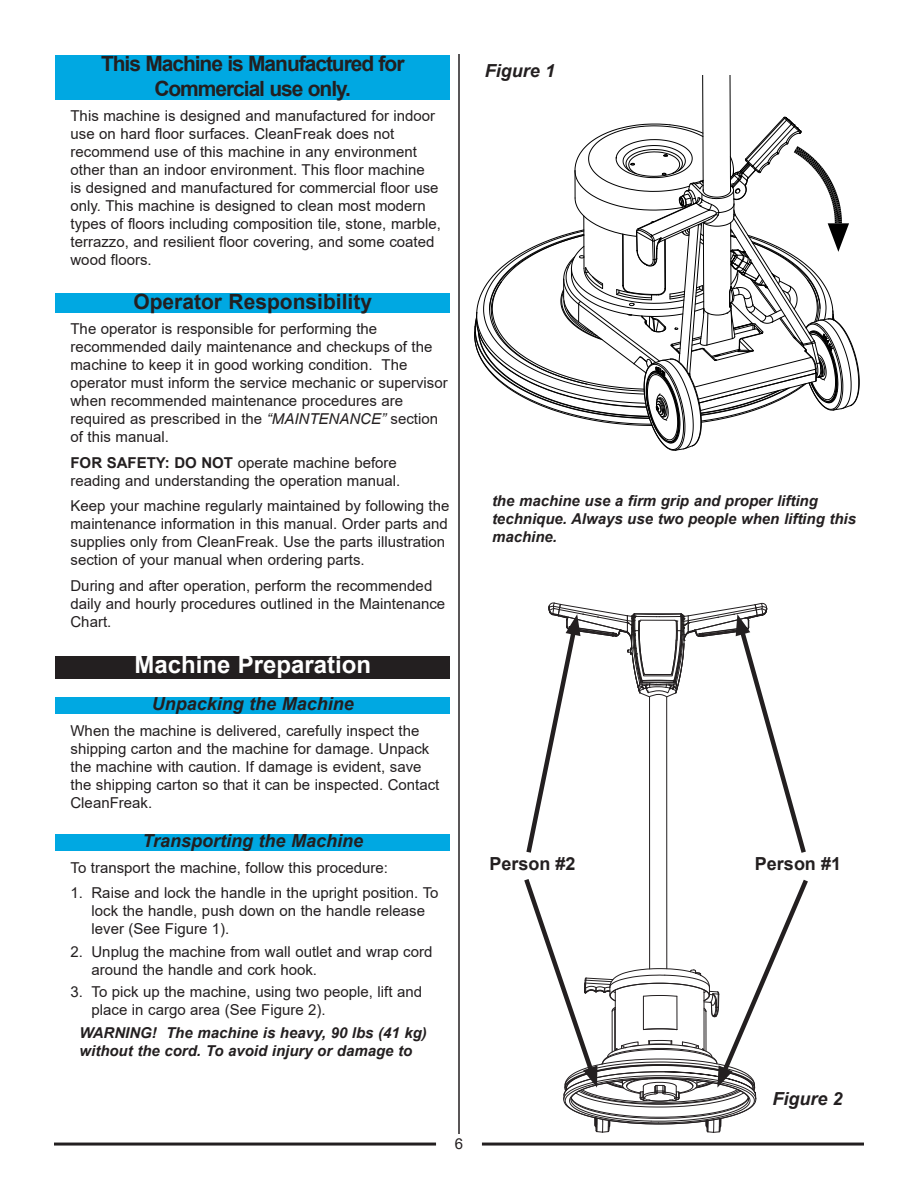
<style>
.page{position:relative;width:918px;height:1188px;background:#fff}
.page>*{position:absolute;margin:0;border:0;box-sizing:border-box;transform-origin:0 0}
.t1{font:700 24px "Arial";color:#fff}
.t2{font:700 21px/25.2px "Arial";letter-spacing:-.05em;color:#231f20;text-align:center}
.t3{font:700 21px "Arial";color:#231f20}
.t4{font:italic 700 18px "Arial";color:#231f20}
.t5{font:700 18px "Arial";color:#231f20}
.t6{font:15px/18px "Arial";color:#231f20}
.t7{font:italic 700 15px/18px "Arial";color:#231f20}
.s1{font-style:italic}
.s2{font-weight:700}
</style>
<div class="page">
<hr style="left:54px;top:1143px;width:382px;height:3px;background:#231f20">
<hr style="left:482px;top:1143px;width:382px;height:3px;background:#231f20">
<div style="left:56px;top:56px;width:394px;height:44px;background:#00a8e2"></div>
<div style="left:56px;top:293px;width:394px;height:20px;background:#00a8e2"></div>
<div style="left:56px;top:656px;width:394px;height:23px;background:#231f20"></div>
<div style="left:56px;top:697px;width:394px;height:17px;background:#00a8e2"></div>
<div style="left:56px;top:834px;width:394px;height:17px;background:#00a8e2"></div>
<hr style="left:458px;top:54px;width:2px;height:1080px;background:#231f20">
<svg style="left:521px;top:602px;width:291px;height:544px"></svg>
<svg style="left:474px;top:75px;width:386px;height:376px"></svg>
<p class="t2" style="left:101px;top:51px;width:305px">This Machine is Manufactured for<br>Commercial use only.</p>
<p class="t6" style="left:70px;top:107px;width:372px">This machine is designed and manufactured for indoor use on hard floor surfaces. CleanFreak does not recommend use of this machine in any environment other than an indoor environment. This floor machine<br>is designed and manufactured for commercial floor use only. This machine is designed to clean most modern types of floors including composition tile, stone, marble, terrazzo, and resilient floor covering, and some coated wood floors.</p>
<p class="t3" style="left:133px;top:287px;width:240px">Operator Responsibility</p>
<p class="t6" style="left:70px;top:320px;width:379px">The operator is responsible for performing the recommended daily maintenance and checkups of the machine to keep it in good working condition. The operator must inform the service mechanic or supervisor when recommended maintenance procedures are required as prescribed in the <span class="s1">“MAINTENANCE”</span> section of this manual.</p>
<p class="t6" style="left:70px;top:453px;width:331px"><span class="s2">FOR SAFETY: DO NOT</span> operate machine before reading and understanding the operation manual.</p>
<p class="t6" style="left:70px;top:497px;width:380px">Keep your machine regularly maintained by following the maintenance information in this manual. Order parts and supplies only from CleanFreak. Use the parts illustration section of your manual when ordering parts.</p>
<p class="t6" style="left:70px;top:576px;width:376px">During and after operation, perform the recommended daily and hourly procedures outlined in the Maintenance<br>Chart.</p>
<p class="t1" style="left:134px;top:648px;width:238px">Machine Preparation</p>
<p class="t4" style="left:152px;top:692px;width:204px">Unpacking the Machine</p>
<p class="t6" style="left:70px;top:721px;width:370px">When the machine is delivered, carefully inspect the shipping carton and the machine for damage. Unpack the machine with caution. If damage is evident, save the shipping carton so that it can be inspected. Contact CleanFreak.</p>
<p class="t4" style="left:142px;top:829px;width:222px">Transporting the Machine</p>
<p class="t6" style="left:70px;top:858px;width:319px">To transport the machine, follow this procedure:</p>
<p class="t6" style="left:92px;top:884px;width:349px;text-indent:-21px">1. Raise and lock the handle in the upright position. To lock the handle, push down on the handle release lever (See Figure 1).</p>
<p class="t6" style="left:92px;top:942px;width:343px;text-indent:-21px">2. Unplug the machine from wall outlet and wrap cord around the handle and cork hook.</p>
<p class="t6" style="left:92px;top:983px;width:332px;text-indent:-21px">3. To pick up the machine, using two people, lift and place in cargo area (See Figure 2).</p>
<p class="t7" style="left:80px;top:1024px;width:349px">WARNING! The machine is heavy, 90 lbs (41 kg) without the cord. To avoid injury or damage to</p>
<p class="t6" style="left:455px;top:1135px;width:10px">6</p>
<p class="t4" style="left:485px;top:59px;width:72px">Figure 1</p>
<p class="t7" style="left:492px;top:492px;width:366px">the machine use a firm grip and proper lifting technique. Always use two people when lifting this machine.</p>
<p class="t5" style="left:489px;top:851px;width:88px">Person #2</p>
<p class="t5" style="left:755px;top:851px;width:88px">Person #1</p>
<p class="t4" style="left:772px;top:1087px;width:72px">Figure 2</p>
</div>
